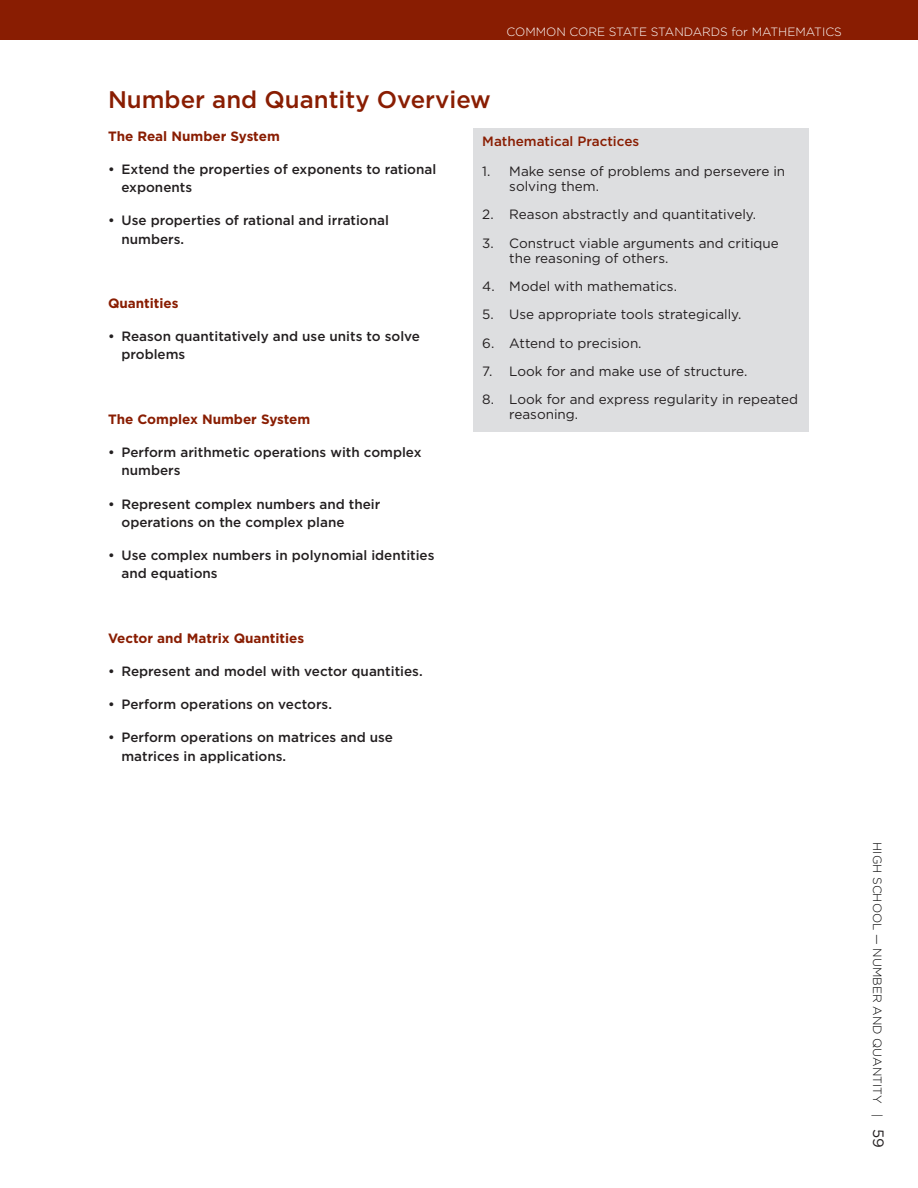
<style>
.page{position:relative;width:918px;height:1188px;background:#fff}
.page>*{position:absolute;margin:0;border:0;box-sizing:border-box;transform-origin:0 0}
.t1{font:500 24px "Gotham";color:#891d02}
.t2{font:500 13.5px/18.1px "Gotham";color:#231f20}
.t3{font:13.5px/14.9px "Gotham";color:#231f20}
.t4{font:700 13.5px "Gotham";color:#891d02}
.t5{font:500 13.5px "Gotham";color:#891d02}
.t6{font:300 12px "Gotham";color:#fff}
.t7{font:300 12px "Gotham";color:#000}
.s1{font-weight:400;font-size:15px;color:#231f20}
</style>
<div class="page">
<div style="left:0;top:0;width:918px;height:40px;background:#891d02"></div>
<div style="left:473px;top:128px;width:336px;height:304px;background:#dddee0"></div>
<p class="t6" style="left:507px;top:24px;width:255px">COMMON CORE STATE STANDARDS FOR MAT</p>
<p class="t6" style="left:778px;top:24px;width:19px">HEMAT</p>
<p class="t6" style="left:822px;top:24px;width:21px">ICS</p>
<h1 class="t1" style="left:108px;top:84px;width:384px">N umber and Quantity Overview</h1>
<p class="t4" style="left:108px;top:127px;width:173px">The Real Number System</p>
<p class="t2" style="left:122px;top:160px;width:316px;text-indent:-14px">• Extend the properties of exponents to rational exponents</p>
<p class="t2" style="left:122px;top:211px;width:269px;text-indent:-14px">• Use properties of rational and irrational numbers.</p>
<p class="t4" style="left:108px;top:294px;width:72px">Quantities</p>
<p class="t2" style="left:122px;top:327px;width:300px;text-indent:-14px">• Reason quantitatively and use units to solve problems</p>
<p class="t4" style="left:108px;top:410px;width:204px">The Complex Number System</p>
<p class="t2" style="left:122px;top:443px;width:302px;text-indent:-14px">• Perform arithmetic operations with complex numbers</p>
<p class="t2" style="left:122px;top:494px;width:260px;text-indent:-14px">• Represent complex numbers and their operations on the complex plane</p>
<p class="t2" style="left:122px;top:546px;width:315px;text-indent:-14px">• Use complex numbers in polynomial identities and equations</p>
<p class="t4" style="left:108px;top:629px;width:198px">Vector and Matrix Quantities</p>
<p class="t2" style="left:108px;top:662px;width:316px">• Represent and model with vector quantities.</p>
<p class="t2" style="left:108px;top:695px;width:225px">• Perform operations on vectors.</p>
<p class="t2" style="left:122px;top:728px;width:273px;text-indent:-14px">• Perform operations on matrices and use matrices in applications.</p>
<p class="t5" style="left:482px;top:133px;width:158px">Mathematical Practices</p>
<p class="t3" style="left:509px;top:164px;width:277px;text-indent:-27px">1. Make sense of problems and persevere in solving them.</p>
<p class="t3" style="left:482px;top:207px;width:275px">2. Reason abstractly and quantitatively.</p>
<p class="t3" style="left:509px;top:235px;width:271px;text-indent:-27px">3. Construct viable arguments and critique the reasoning of others.</p>
<p class="t3" style="left:482px;top:279px;width:196px">4. Model with mathematics.</p>
<p class="t3" style="left:482px;top:307px;width:261px">5. Use appropriate tools strategically.</p>
<p class="t3" style="left:482px;top:335px;width:161px">6. Attend to precision.</p>
<p class="t3" style="left:482px;top:364px;width:267px">7. Look for and make use of structure.</p>
<p class="t3" style="left:509px;top:392px;width:290px;text-indent:-27px">8. Look for and express regularity in repeated reasoning.</p>
<p class="t7" style="left:885px;top:842px;width:307px;rotate:90deg">HIGH SCHOOL — NU MBER AND QUANTITY | <span class="s1">59</span></p>
</div>
